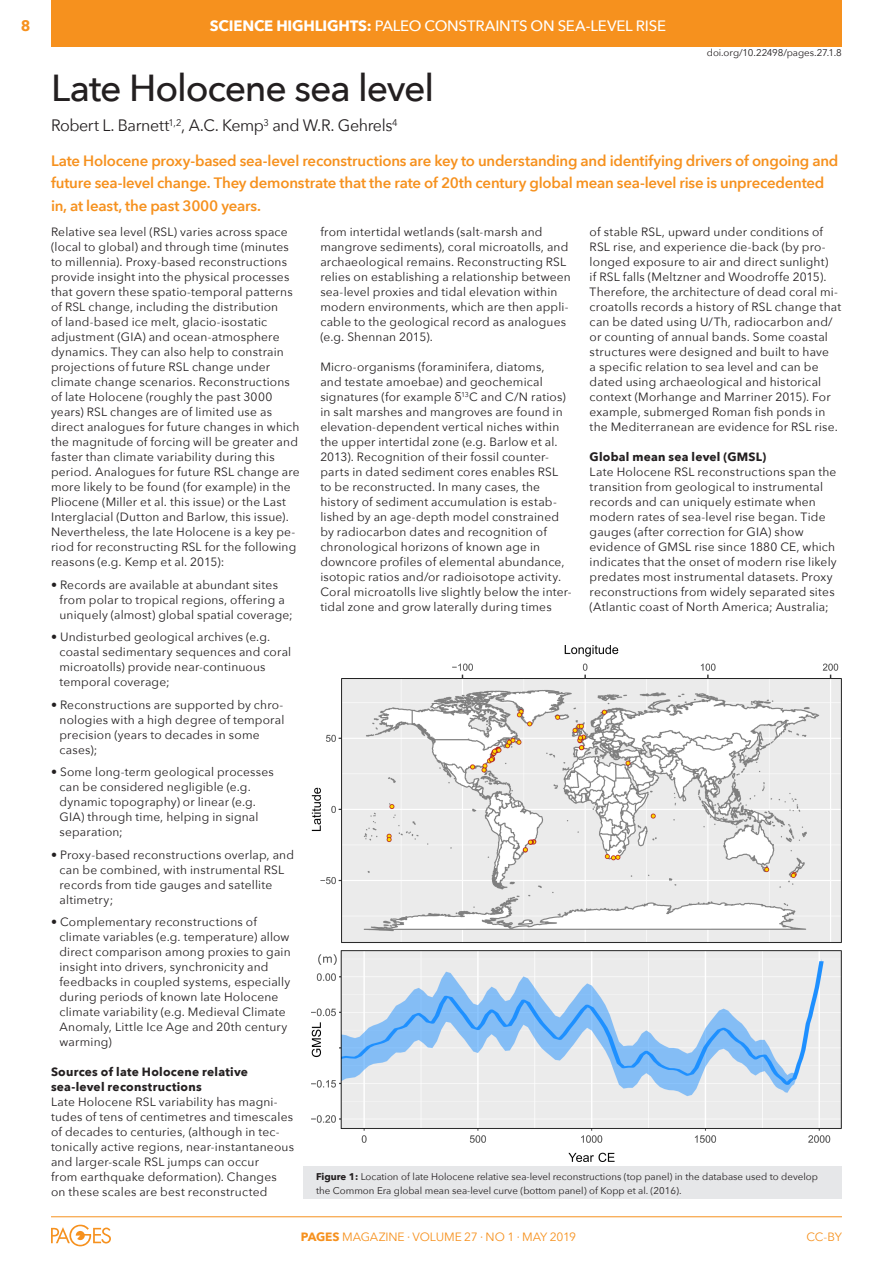
<style>
.page{position:relative;width:893px;height:1263px;background:#fff}
.page>*{position:absolute;margin:0;border:0;box-sizing:border-box;transform-origin:0 0}
.ARTICLE-Title{font:500 37.5px "Avenir Next";color:#231f20}
.ARTICLE-Authors{font:16.5px "Avenir Next";letter-spacing:-.025em;color:#231f20}
.ARTICLE-Abstract{font:600 15px/22.5px "Avenir Next";letter-spacing:-.015em;color:#f6911e}
.t1{font:500 15px "Avenir Next";letter-spacing:-.015em;color:#fff}
.t2{font:700 15px "Avenir Next";color:#f6911e}
._3col-text{font:12px/15px "Avenir Next";letter-spacing:.015em;color:#231f20}
._3col-subtitles{font:700 12px/15px "Avenir Next";letter-spacing:.02em;color:#231f20}
.t3{font:12px "Avenir Next";letter-spacing:-.005em;color:#f6911e}
.ARTICLE-Figure_Capti{font:9.75px/13.5px "Avenir Next";color:#231f20}
.DOI{font:9.75px "Avenir Next";letter-spacing:-.005em;color:#231f20}
.s1{font-weight:700}
</style>
<div class="page">
<hr style="left:51px;top:1216px;width:791px;height:1px;background:#f6911e">
<svg style="left:51px;top:1225px;width:60px;height:21px"></svg>
<div style="left:51px;top:0;width:791px;height:46px;background:#f6911e"></div>
<div style="left:303px;top:1166px;width:539px;height:33px;background:#e6e7e9"></div>
<img style="left:312px;top:645px;width:530px;height:516px">
<p class="t2" style="left:21px;top:13px;width:11px">8</p>
<p class="t1" style="left:210px;top:13px;width:458px"><span class="s1">SCIENCE HIGHLIGHTS:</span> PALEO CONSTRAINTS ON SEA-LEVEL RISE</p>
<p class="ARTICLE-Title" style="left:51px;top:56px;width:385px">LATE HOLOCENE SEA LEVEL</p>
<p class="ARTICLE-Authors" style="left:51px;top:112px;width:348px">Robert L. Barnett<sup>1,2</sup>, A.C. Kemp<sup>3</sup> and W.R. Gehrels<sup>4</sup></p>
<p class="DOI" style="left:707px;top:45px;width:137px">doi.org/10.22498/pages.27.1.8</p>
<p class="ARTICLE-Abstract" style="left:51px;top:149px;width:789px">Late Holocene proxy-based sea-level reconstructions are key to understanding and identifying drivers of ongoing and future sea-level change. They demonstrate that the rate of 20th century global mean sea-level rise is unprecedented in, at least, the past 3000 years.</p>
<p class="_3col-text" style="left:51px;top:224px;width:250px">Relative sea level (RSL) varies across space (local to global) and through time (minutes to millennia). Proxy-based reconstructions provide insight into the physical processes that govern these spatio-temporal patterns of RSL change, including the distribution<br>of land-based ice melt, glacio-isostatic adjustment (GIA) and ocean-atmosphere dynamics. They can also help to constrain projections of future RSL change under climate change scenarios. Reconstructions of late Holocene (roughly the past 3000 years) RSL changes are of limited use as direct analogues for future changes in which the magnitude of forcing will be greater and faster than climate variability during this period. Analogues for future RSL change are more likely to be found (for example) in the Pliocene (Miller et al. this issue) or the Last Interglacial (Dutton and Barlow, this issue).<br>Nevertheless, the late Holocene is a key pe&shy;riod for reconstructing RSL for the following reasons (e.g. Kemp et al. 2015):</p>
<p class="_3col-text" style="left:60px;top:577px;width:235px;text-indent:-9px">• Records are available at abundant sites from polar to tropical regions, offering a uniquely (almost) global spatial coverage;</p>
<p class="_3col-text" style="left:60px;top:629px;width:233px;text-indent:-9px">• Undisturbed geological archives (e.g. coastal sedimentary sequences and coral microatolls) provide near-continuous temporal coverage;</p>
<p class="_3col-text" style="left:60px;top:697px;width:226px;text-indent:-9px">• Reconstructions are supported by chro&shy;nologies with a high degree of temporal precision (years to decades in some cases);</p>
<p class="_3col-text" style="left:60px;top:764px;width:216px;text-indent:-9px">• Some long-term geological processes can be considered negligible (e.g. dynamic topography) or linear (e.g.<br>GIA) through time, helping in signal separation;</p>
<p class="_3col-text" style="left:60px;top:847px;width:236px;text-indent:-9px">• Proxy-based reconstructions overlap, and can be combined, with instrumental RSL records from tide gauges and satellite altimetry;</p>
<p class="_3col-text" style="left:60px;top:914px;width:233px;text-indent:-9px">• Complementary reconstructions of climate variables (e.g. temperature) allow direct comparison among proxies to gain insight into drivers, synchronicity and feedbacks in coupled systems, especially during periods of known late Holocene climate variability (e.g. Medieval Climate Anomaly, Little Ice Age and 20th century warming)</p>
<p class="_3col-subtitles" style="left:51px;top:1064px;width:199px">Sources of late Holocene relative sea-level reconstructions</p>
<p class="_3col-text" style="left:51px;top:1094px;width:245px">Late Holocene RSL variability has magni&shy;tudes of tens of centimetres and timescales of decades to centuries, (although in tec&shy;tonically active regions, near-instantaneous and larger-scale RSL jumps can occur<br>from earthquake deformation). Changes on these scales are best reconstructed</p>
<p class="_3col-text" style="left:320px;top:224px;width:252px">from intertidal wetlands (salt-marsh and mangrove sediments), coral microatolls, and archaeological remains. Reconstructing RSL relies on establishing a relationship between sea-level proxies and tidal elevation within modern environments, which are then appli&shy;cable to the geological record as analogues (e.g. Shennan 2015).</p>
<p class="_3col-text" style="left:320px;top:359px;width:253px">Micro-organisms (foraminifera, diatoms,<br>and testate amoebae) and geochemical signatures (for example δ<sup>13</sup>C and C/N ratios) in salt marshes and mangroves are found in elevation-dependent vertical niches within the upper intertidal zone (e.g. Barlow et al.<br>2013). Recognition of their fossil counter&shy;parts in dated sediment cores enables RSL to be reconstructed. In many cases, the history of sediment accumulation is estab&shy;lished by an age-depth model constrained by radiocarbon dates and recognition of chronological horizons of known age in downcore profiles of elemental abundance, isotopic ratios and/or radioisotope activity.<br>Coral microatolls live slightly below the inter&shy;tidal zone and grow laterally during times</p>
<p class="_3col-text" style="left:590px;top:224px;width:253px">of stable RSL, upward under conditions of RSL rise, and experience die-back (by pro&shy;longed exposure to air and direct sunlight)<br>if RSL falls (Meltzner and Woodroffe 2015).<br>Therefore, the architecture of dead coral mi&shy;croatolls records a history of RSL change that can be dated using U/Th, radiocarbon and/ or counting of annual bands. Some coastal structures were designed and built to have<br>a specific relation to sea level and can be dated using archaeological and historical context (Morhange and Marriner 2015). For example, submerged Roman fish ponds in the Mediterranean are evidence for RSL rise.</p>
<p class="_3col-subtitles" style="left:590px;top:449px;width:178px">Global mean sea level (GMSL)</p>
<p class="_3col-text" style="left:590px;top:464px;width:249px">Late Holocene RSL reconstructions span the transition from geological to instrumental records and can uniquely estimate when modern rates of sea-level rise began. Tide gauges (after correction for GIA) show evidence of GMSL rise since 1880 CE, which indicates that the onset of modern rise likely predates most instrumental datasets. Proxy reconstructions from widely separated sites (Atlantic coast of North America; Australia;</p>
<p class="ARTICLE-Figure_Capti" style="left:316px;top:1170px;width:503px"><span class="s1">Figure 1:</span> Location of late Holocene relative sea-level reconstructions (top panel) in the database used to develop the Common Era global mean sea-level curve (bottom panel) of Kopp et al. (2016).</p>
<p class="t3" style="left:301px;top:1227px;width:277px"><span class="s1">PAGES</span> MAGAZINE ∙ VOLUME 27 ∙ NO 1 ∙ May 2019</p>
<p class="t3" style="left:807px;top:1227px;width:37px">CC-BY</p>
</div>
